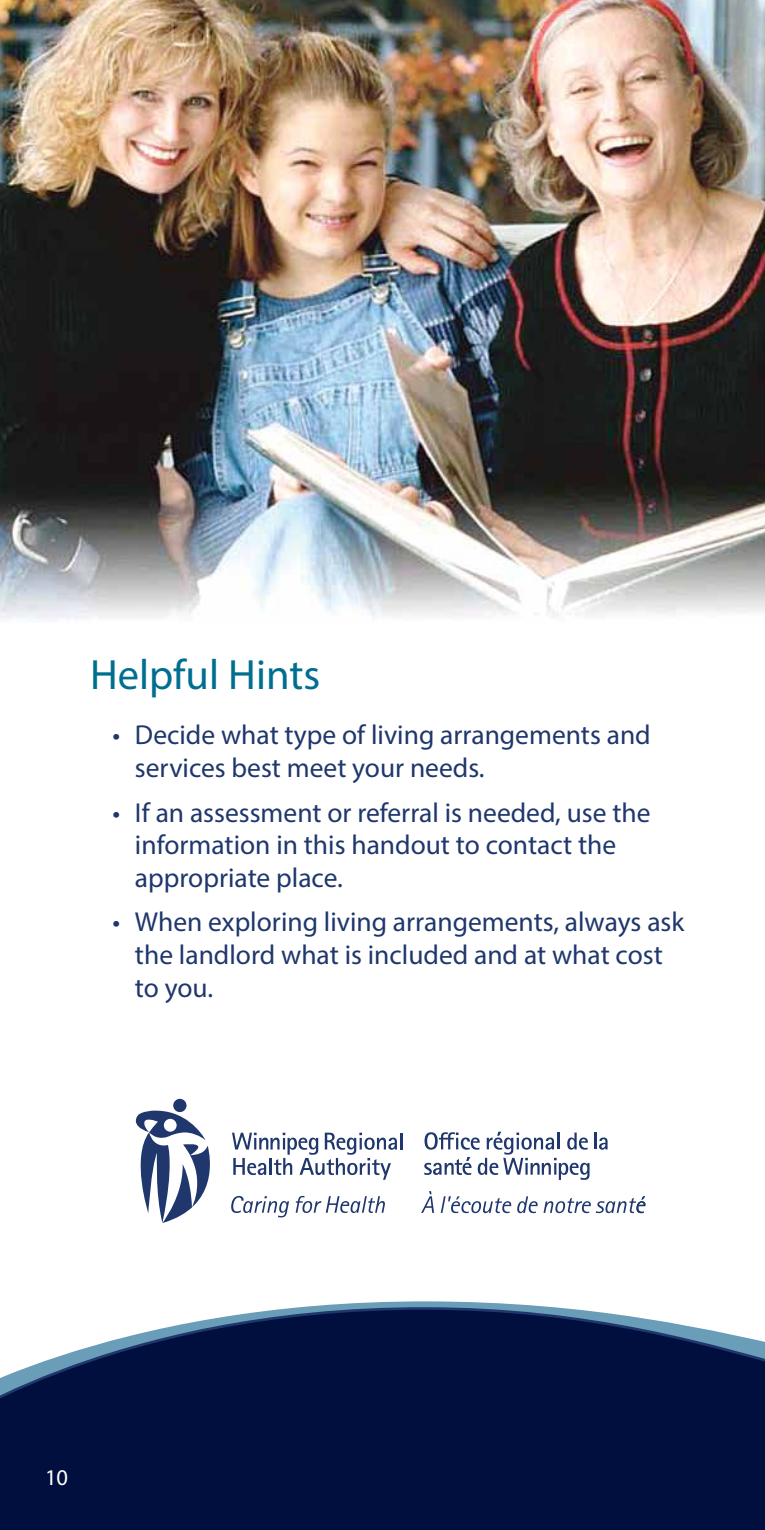
<style>
.page{position:relative;width:765px;height:1530px;background:#fff}
.page>*{position:absolute;margin:0;border:0;box-sizing:border-box;transform-origin:0 0}
.t1{font:42.5px "Myriad Pro";color:#006e8f}
.t2{font:27.5px/33px "Myriad Pro";color:#1f376c}
.t3{font:22.5px "Myriad Pro";color:#fff}
</style>
<div class="page">
<svg style="left:303px;top:1301px;width:247px;height:6px"></svg>
<svg style="left:0;top:1307px;width:764px;height:223px;background:#152550"></svg>
<img style="left:0;top:0;width:765px;height:620px">
<img style="left:764px;top:1341px;width:1px;height:189px">
<svg style="left:232px;top:1133px;width:170px;height:47px"></svg>
<svg style="left:424px;top:1132px;width:184px;height:48px"></svg>
<div style="left:173px;top:1099px;width:14px;height:13px;background:#1f376c;border-radius:50%"></div>
<svg style="left:135px;top:1109px;width:75px;height:114px"></svg>
<svg style="left:231px;top:1196px;width:58px;height:21px"></svg>
<svg style="left:296px;top:1196px;width:89px;height:17px"></svg>
<svg style="left:421px;top:1191px;width:13px;height:22px"></svg>
<svg style="left:441px;top:1196px;width:70px;height:17px"></svg>
<svg style="left:517px;top:1196px;width:21px;height:18px"></svg>
<svg style="left:544px;top:1196px;width:101px;height:17px"></svg>
<h1 class="t1" style="left:90px;top:648px;width:232px">Helpful Hints</h1>
<p class="t2" style="left:135px;top:718px;width:517px;text-indent:-22px">• Decide what type of living arrangements and services best meet your needs.</p>
<p class="t2" style="left:135px;top:796px;width:517px;text-indent:-22px">• If an assessment or referral is needed, use the information in this handout to contact the appropriate place.</p>
<p class="t2" style="left:135px;top:905px;width:551px;text-indent:-22px">• When exploring living arrangements, always ask the landlord what is included and at what cost to you.</p>
<p class="t3" style="left:45px;top:1464px;width:25px">10</p>
</div>
